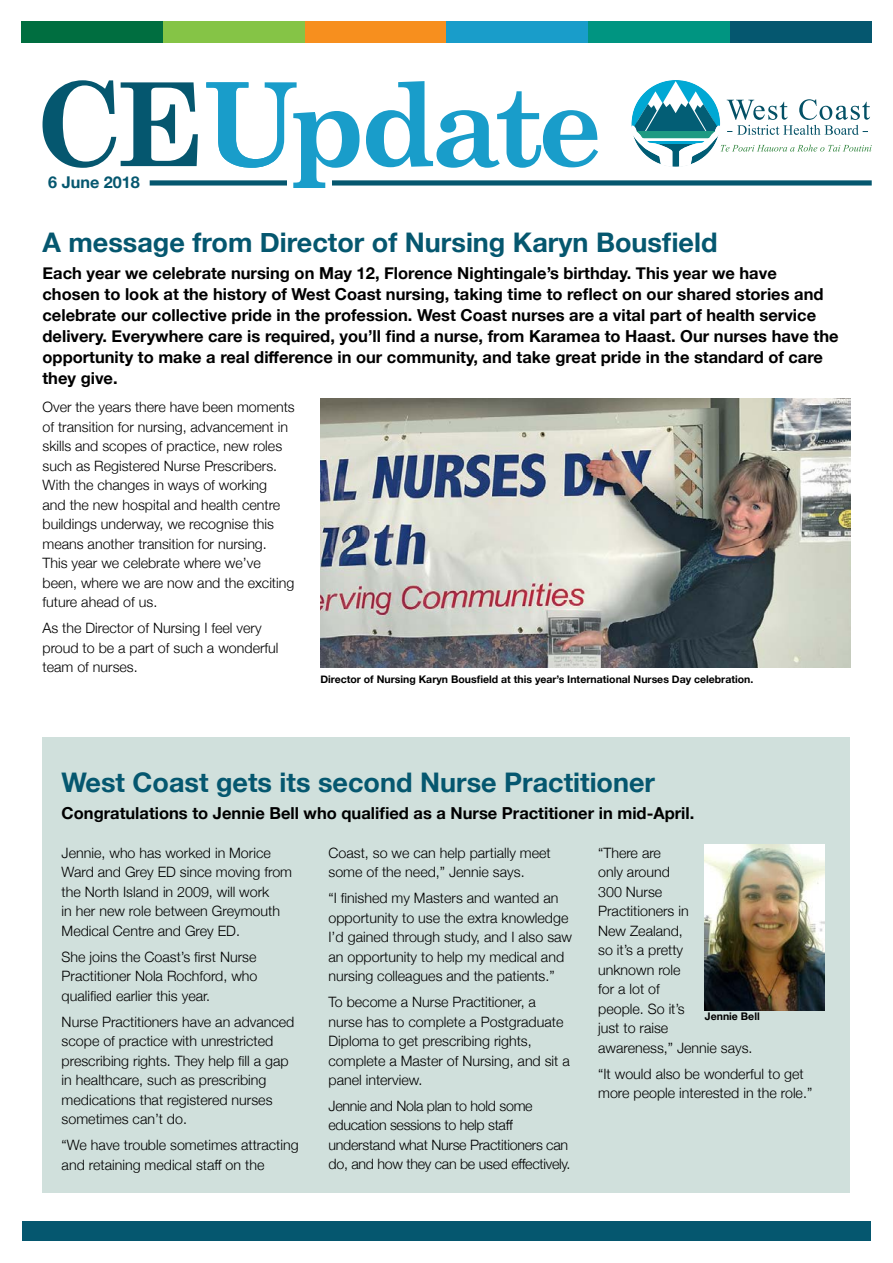
<style>
.page{position:relative;width:893px;height:1263px;background:#fff}
.page>*{position:absolute;margin:0;border:0;box-sizing:border-box;transform-origin:0 0}
.t1{font:700 27px "Helvetica Neue";color:#05576f}
.t2{font:700 16.5px/21px "Helvetica Neue";color:#000}
.t3{font:700 16.2px "Helvetica Neue";color:#05576f}
.t4{font:300 14.25px/19.5px "Helvetica Neue";color:#000}
.t5{font:300 14.25px/19.5px "Helvetica Neue";letter-spacing:-.02em;color:#000}
.t6{font:700 10.5px "Helvetica Neue";color:#000}
</style>
<div class="page">
<div style="left:21px;top:21px;width:142px;height:22px;background:#006e40"></div>
<div style="left:163px;top:21px;width:142px;height:22px;background:#85c446"></div>
<div style="left:305px;top:21px;width:141px;height:22px;background:#f78f1e"></div>
<div style="left:446px;top:21px;width:142px;height:22px;background:#199dca"></div>
<div style="left:588px;top:21px;width:142px;height:22px;background:#009581"></div>
<div style="left:730px;top:21px;width:142px;height:22px;background:#05576f"></div>
<div style="left:22px;top:1221px;width:849px;height:20px;background:#05576f"></div>
<div style="left:150px;top:180px;width:722px;height:6px;background:#05576f"></div>
<svg style="left:43px;top:80px;width:155px;height:88px"></svg>
<svg style="left:206px;top:81px;width:392px;height:107px"></svg>
<svg style="left:631px;top:80px;width:241px;height:87px"></svg>
<div style="left:43px;top:738px;width:807px;height:455px;background:#d0e0dc"></div>
<img style="left:320px;top:399px;width:530px;height:269px">
<img style="left:705px;top:844px;width:120px;height:166px">
<p class="t3" style="left:48px;top:170px;width:93px">6 June 2018</p>
<h1 class="t1" style="left:43px;top:221px;width:676px">A message from Director of Nursing Karyn Bousfield</h1>
<p class="t2" style="left:43px;top:263px;width:798px">Each year we celebrate nursing on May 12, Florence Nightingale’s birthday. This year we have<br>chosen to look at the history of West Coast nursing, taking time to reflect on our shared stories and celebrate our collective pride in the profession. West Coast nurses are a vital part of health service delivery. Everywhere care is required, you’ll find a nurse, from Karamea to Haast. Our nurses have the opportunity to make a real difference in our community, and take great pride in the standard of care they give.</p>
<p class="t4" style="left:43px;top:397px;width:254px">Over the years there have been moments of transition for nursing, advancement in skills and scopes of practice, new roles such as Registered Nurse Prescribers.<br>With the changes in ways of working<br>and the new hospital and health centre buildings underway, we recognise this means another transition for nursing.<br>This year we celebrate where we’ve been, where we are now and the exciting future ahead of us.</p>
<p class="t4" style="left:43px;top:617px;width:237px">As the Director of Nursing I feel very proud to be a part of such a wonderful team of nurses.</p>
<p class="t6" style="left:320px;top:671px;width:434px">Director of Nursing Karyn Bousfield at this year’s International Nurses Day celebration.</p>
<h1 class="t1" style="left:62px;top:761px;width:595px">West Coast gets its second Nurse Practitioner</h1>
<p class="t2" style="left:62px;top:803px;width:634px">Congratulations to Jennie Bell who qualified as a Nurse Practitioner in mid-April.</p>
<p class="t4" style="left:62px;top:842px;width:232px">Jennie, who has worked in Morice<br>Ward and Grey ED since moving from the North Island in 2009, will work<br>in her new role between Greymouth<br>Medical Centre and Grey ED.</p>
<p class="t4" style="left:62px;top:946px;width:197px;text-align:justify">She joins the Coast’s first Nurse Practitioner Nola Rochford, who qualified earlier this year.</p>
<p class="t4" style="left:62px;top:1011px;width:234px">Nurse Practitioners have an advanced scope of practice with unrestricted prescribing rights. They help fill a gap in healthcare, such as prescribing medications that registered nurses sometimes can’t do.</p>
<p class="t4" style="left:62px;top:1134px;width:239px">“We have trouble sometimes attracting and retaining medical staff on the</p>
<p class="t4" style="left:328px;top:842px;width:224px">Coast, so we can help partially meet some of the need,” Jennie says.</p>
<p class="t4" style="left:328px;top:887px;width:245px">“I finished my Masters and wanted an opportunity to use the extra knowledge I’d gained through study, and I also saw an opportunity to help my medical and nursing colleagues and the patients.”</p>
<p class="t4" style="left:328px;top:991px;width:243px">To become a Nurse Practitioner, a nurse has to complete a Postgraduate<br>Diploma to get prescribing rights, complete a Master of Nursing, and sit a panel interview.</p>
<p class="t5" style="left:328px;top:1095px;width:244px">Jennie and Nola plan to hold some education sessions to help staff understand what Nurse Practitioners can do, and how they can be used effectively.</p>
<p class="t4" style="left:598px;top:842px;width:156px">“There are<br>only around<br>300 Nurse<br>Practitioners in<br>New Zealand,<br>so it’s a pretty<br>unknown role<br>for a lot of<br>people. So it’s<br>just to raise<br>awareness,” Jennie says.</p>
<p class="t4" style="left:598px;top:1063px;width:216px">“It would also be wonderful to get more people interested in the role.”</p>
<p class="t6" style="left:705px;top:1008px;width:56px">Jennie Bell</p>
</div>
